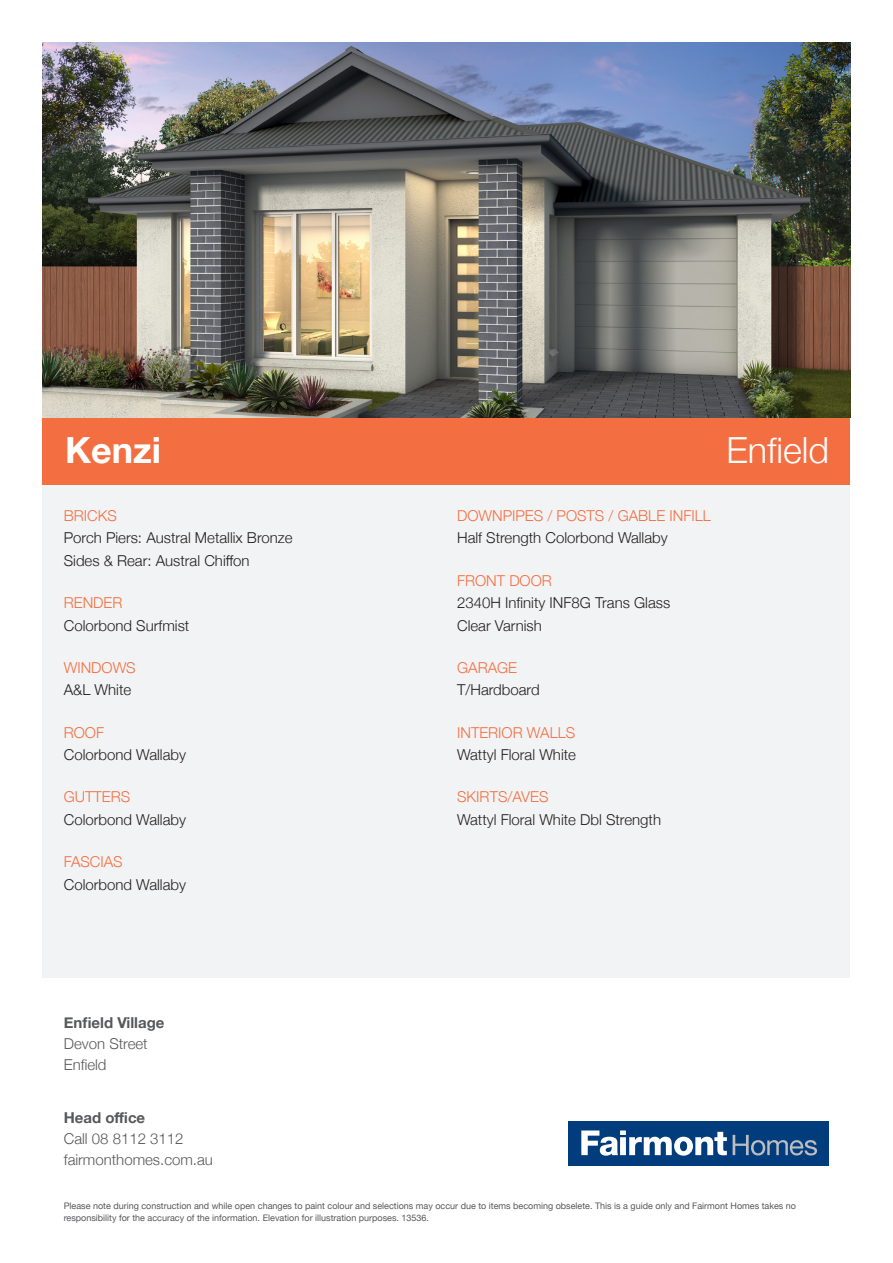
<style>
.page{position:relative;width:893px;height:1263px;background:#fff}
.page>*{position:absolute;margin:0;border:0;box-sizing:border-box;transform-origin:0 0}
.t1{font:300 36px "Helvetica Neue";color:#fff}
.t2{font:700 36px "Helvetica Neue";color:#fff}
.t3{font:300 15px/22.5px "Helvetica Neue";color:#231f20}
.t4{font:300 15px/21px "Helvetica Neue";color:#57585a}
.t5{font:700 15px "Helvetica Neue";color:#57585a}
.t6{font:9px/12px "Helvetica Neue";color:#57585a}
.s1{color:#f36f42}
</style>
<div class="page">
<div style="left:43px;top:417px;width:807px;height:68px;background:#f36f42"></div>
<div style="left:43px;top:485px;width:807px;height:493px;background:#f2f3f4"></div>
<div style="left:569px;top:1121px;width:260px;height:44px;background:#013d7d"></div>
<svg style="left:581px;top:1130px;width:146px;height:26px"></svg>
<svg style="left:733px;top:1135px;width:84px;height:20px"></svg>
<img style="left:43px;top:43px;width:807px;height:374px">
<p class="t2" style="left:65px;top:422px;width:97px">Kenzi</p>
<p class="t3" style="left:64px;top:503px;width:230px"><span class="s1">BRICKS<br></span>Porch Piers: Austral Metallix Bronze<br>Sides &amp; Rear: Austral Chiffon</p>
<p class="t3" style="left:64px;top:590px;width:127px"><span class="s1">RENDER<br></span>Colorbond Surfmist</p>
<p class="t3" style="left:64px;top:655px;width:73px"><span class="s1">WINDOWS<br></span>A&amp;L White</p>
<p class="t3" style="left:64px;top:720px;width:124px"><span class="s1">ROOF<br></span>Colorbond Wallaby</p>
<p class="t3" style="left:64px;top:785px;width:124px"><span class="s1">GUTTERS<br></span>Colorbond Wallaby</p>
<p class="t3" style="left:64px;top:849px;width:124px"><span class="s1">FASCIAS<br></span>Colorbond Wallaby</p>
<p class="t5" style="left:64px;top:1011px;width:102px">Enfield Village</p>
<p class="t4" style="left:64px;top:1032px;width:85px">Devon Street<br>Enfield</p>
<p class="t5" style="left:64px;top:1106px;width:83px">Head office</p>
<p class="t4" style="left:64px;top:1127px;width:151px">Call 08 8112 3112 fairmonthomes.com.au</p>
<h1 class="t1" style="left:726px;top:421px;width:104px">Enfield</h1>
<p class="t3" style="left:457px;top:503px;width:255px"><span class="s1">DOWNPIPES / POSTS / GABLE INFILL<br></span>Half Strength Colorbond Wallaby</p>
<p class="t3" style="left:457px;top:568px;width:215px"><span class="s1">FRONT DOOR<br></span>2340H Infinity INF8G Trans Glass<br>Clear Varnish</p>
<p class="t3" style="left:457px;top:655px;width:84px"><span class="s1">GARAGE<br></span>T/Hardboard</p>
<p class="t3" style="left:457px;top:720px;width:120px"><span class="s1">INTERIOR WALLS<br></span>Wattyl Floral White</p>
<p class="t3" style="left:457px;top:785px;width:205px"><span class="s1">SKIRTS/AVES<br></span>Wattyl Floral White Dbl Strength</p>
<p class="t6" style="left:64px;top:1200px;width:734px">Please note during construction and while open changes to paint colour and selections may occur due to items becoming obselete. This is a guide only and Fairmont Homes takes no responsibility for the accuracy of the information. Elevation for illustration purposes. 13536.</p>
</div>
